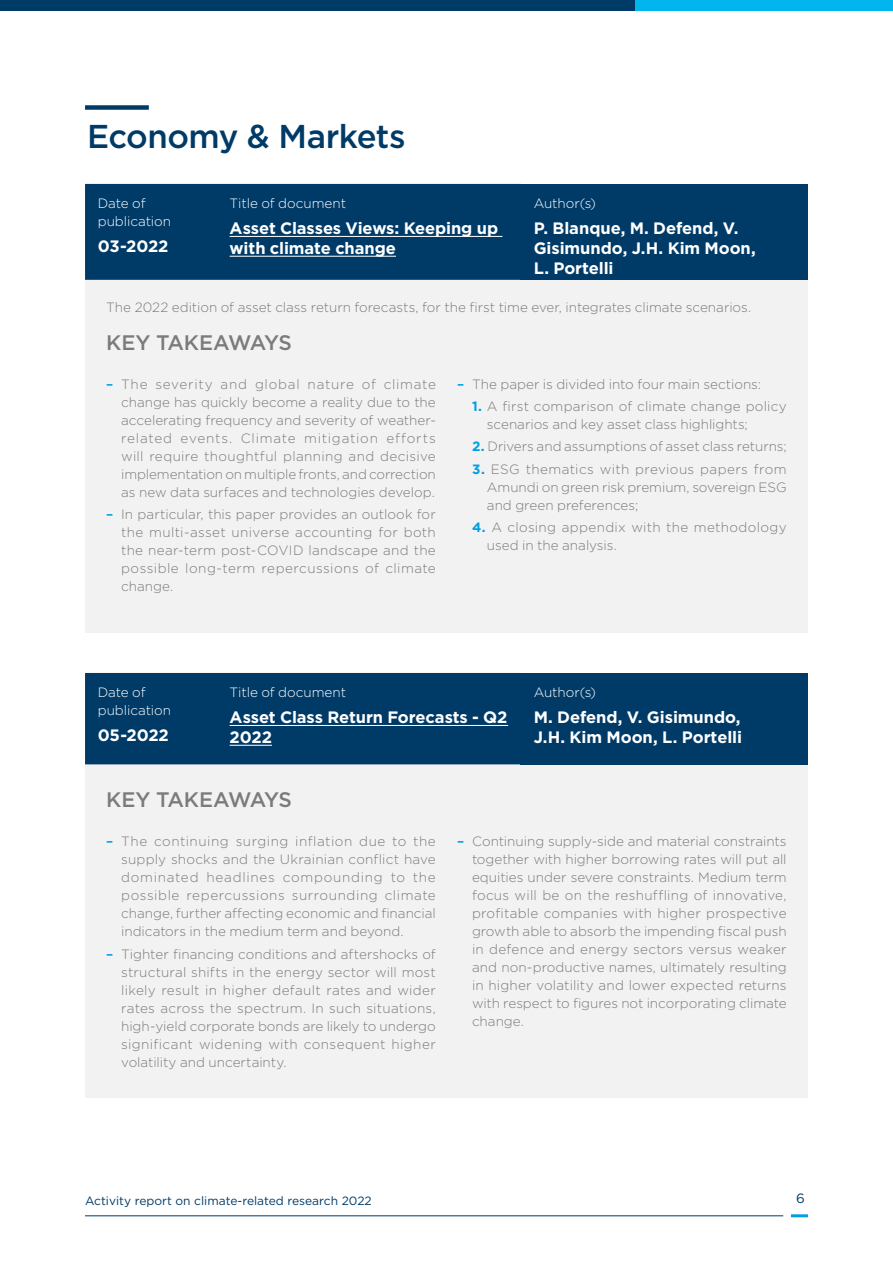
<style>
.page{position:relative;width:893px;height:1263px;background:#fff}
.page>*{position:absolute;margin:0;border:0;box-sizing:border-box;transform-origin:0 0}
.t1{font:500 33px "Gotham HTF";letter-spacing:-.02em;color:#003b68}
.t2{font:500 21px "Gotham HTF";letter-spacing:-.025em;color:#7c7b7b}
.t3{font:700 16.5px/19.8px "Gotham HTF";letter-spacing:-.005em;color:#fff}
.t4{font:300 13.5px/18px "Gotham HTF";color:#7c7b7b;text-align:justify}
.t5{font:300 13.5px/18px "Gotham HTF";letter-spacing:-.005em;color:#fff}
.t6{font:13.5px "Gotham HTF";color:#003b68}
.t7{font:12px "Gotham HTF";color:#003b68}
.s1{font-weight:500;color:#009fe3}
.s2{font-weight:700;color:#009fe3}
</style>
<div class="page">
<hr style="left:85px;top:1215px;width:698px;height:1px;background:#003b68">
<hr style="left:791px;top:1214px;width:17px;height:3px;background:#009fe3">
<div style="left:0;top:0;width:893px;height:11px;background:#003b68"></div>
<div style="left:635px;top:0;width:258px;height:11px;background:#00b6ed"></div>
<div style="left:85px;top:280px;width:723px;height:352px;background:#f2f2f2"></div>
<div style="left:85px;top:762px;width:723px;height:336px;background:#f2f2f2"></div>
<div style="left:85px;top:105px;width:64px;height:5px;background:#003b68"></div>
<div style="left:85px;top:184px;width:436px;height:96px;background:#003b68"></div>
<div style="left:521px;top:184px;width:287px;height:96px;background:#003b68"></div>
<hr style="left:230px;top:236px;width:272px;height:1px;background:#fff">
<hr style="left:230px;top:256px;width:166px;height:1px;background:#fff">
<div style="left:85px;top:673px;width:436px;height:91px;background:#003b68"></div>
<div style="left:521px;top:673px;width:287px;height:91px;background:#003b68"></div>
<hr style="left:230px;top:725px;width:278px;height:1px;background:#fff">
<hr style="left:230px;top:745px;width:42px;height:1px;background:#fff">
<h1 class="t1" style="left:87px;top:118px;width:320px">Economy &amp; Markets</h1>
<p class="t5" style="left:98px;top:194px;width:75px">Date of publication</p>
<p class="t3" style="left:98px;top:236px;width:72px">03-2022</p>
<p class="t5" style="left:230px;top:194px;width:118px">Title of document</p>
<p class="t3" style="left:230px;top:218px;width:270px">Asset Classes Views: Keeping up with climate change</p>
<p class="t5" style="left:534px;top:194px;width:64px">Author(s)</p>
<p class="t3" style="left:534px;top:218px;width:224px">P. Blanque, M. Defend, V.<br>Gisimundo, J.H. Kim Moon,<br>L. Portelli</p>
<p class="t4" style="left:106px;top:298px;width:646px">The 2022 edition of asset class return forecasts, for the first time ever, integrates climate scenarios.</p>
<h2 class="t2" style="left:106px;top:330px;width:187px">KEY TAKEAWAYS</h2>
<p class="t4" style="left:121px;top:375px;width:316px;text-indent:-15px"><span class="s1">–</span> The severity and global nature of climate change has quickly become a reality due to the accelerating frequency and severity of weather&shy;related events. Climate mitigation efforts will require thoughtful planning and decisive implementation on multiple fronts, and correction as new data surfaces and technologies develop.</p>
<p class="t4" style="left:121px;top:505px;width:316px;text-indent:-15px"><span class="s1">–</span> In particular, this paper provides an outlook for the multi-asset universe accounting for both the near-term post-COVID landscape and the possible long-term repercussions of climate change.</p>
<p class="t4" style="left:457px;top:375px;width:305px"><span class="s1">–</span> The paper is divided into four main sections:</p>
<p class="t4" style="left:487px;top:397px;width:301px;text-indent:-15px"><span class="s2">1.</span> A first comparison of climate change policy scenarios and key asset class highlights;</p>
<p class="t4" style="left:472px;top:437px;width:316px"><span class="s2">2.</span> Drivers and assumptions of asset class returns;</p>
<p class="t4" style="left:487px;top:460px;width:301px;text-indent:-15px"><span class="s2">3.</span> ESG thematics with previous papers from Amundi on green risk premium, sovereign ESG and green preferences;</p>
<p class="t4" style="left:487px;top:518px;width:301px;text-indent:-15px"><span class="s2">4.</span> A closing appendix with the methodology used in the analysis.</p>
<p class="t5" style="left:98px;top:683px;width:75px">Date of publication</p>
<p class="t3" style="left:98px;top:725px;width:73px">05-2022</p>
<p class="t5" style="left:230px;top:683px;width:118px">Title of document</p>
<p class="t3" style="left:230px;top:707px;width:279px">Asset Class Return Forecasts - Q2<br>2022</p>
<p class="t5" style="left:534px;top:683px;width:64px">Author(s)</p>
<p class="t3" style="left:534px;top:707px;width:210px">M. Defend, V. Gisimundo,<br>J.H. Kim Moon, L. Portelli</p>
<h2 class="t2" style="left:106px;top:788px;width:187px">KEY TAKEAWAYS</h2>
<p class="t4" style="left:121px;top:832px;width:316px;text-indent:-15px"><span class="s1">–</span> The continuing surging inflation due to the supply shocks and the Ukrainian conflict have dominated headlines compounding to the possible repercussions surrounding climate change, further affecting economic and financial indicators in the medium term and beyond.</p>
<p class="t4" style="left:121px;top:945px;width:316px;text-indent:-15px"><span class="s1">–</span> Tighter financing conditions and aftershocks of structural shifts in the energy sector will most likely result in higher default rates and wider rates across the spectrum. In such situations, high-yield corporate bonds are likely to undergo significant widening with consequent higher volatility and uncertainty.</p>
<p class="t4" style="left:472px;top:832px;width:316px;text-indent:-15px"><span class="s1">–</span> Continuing supply-side and material constraints together with higher borrowing rates will put all equities under severe constraints. Medium term focus will be on the reshuffling of innovative, profitable companies with higher prospective growth able to absorb the impending fiscal push in defence and energy sectors versus weaker and non-productive names, ultimately resulting in higher volatility and lower expected returns with respect to figures not incorporating climate change.</p>
<p class="t7" style="left:85px;top:1193px;width:288px">Activity report on climate-related research 2022</p>
<p class="t6" style="left:796px;top:1191px;width:10px">6</p>
</div>
